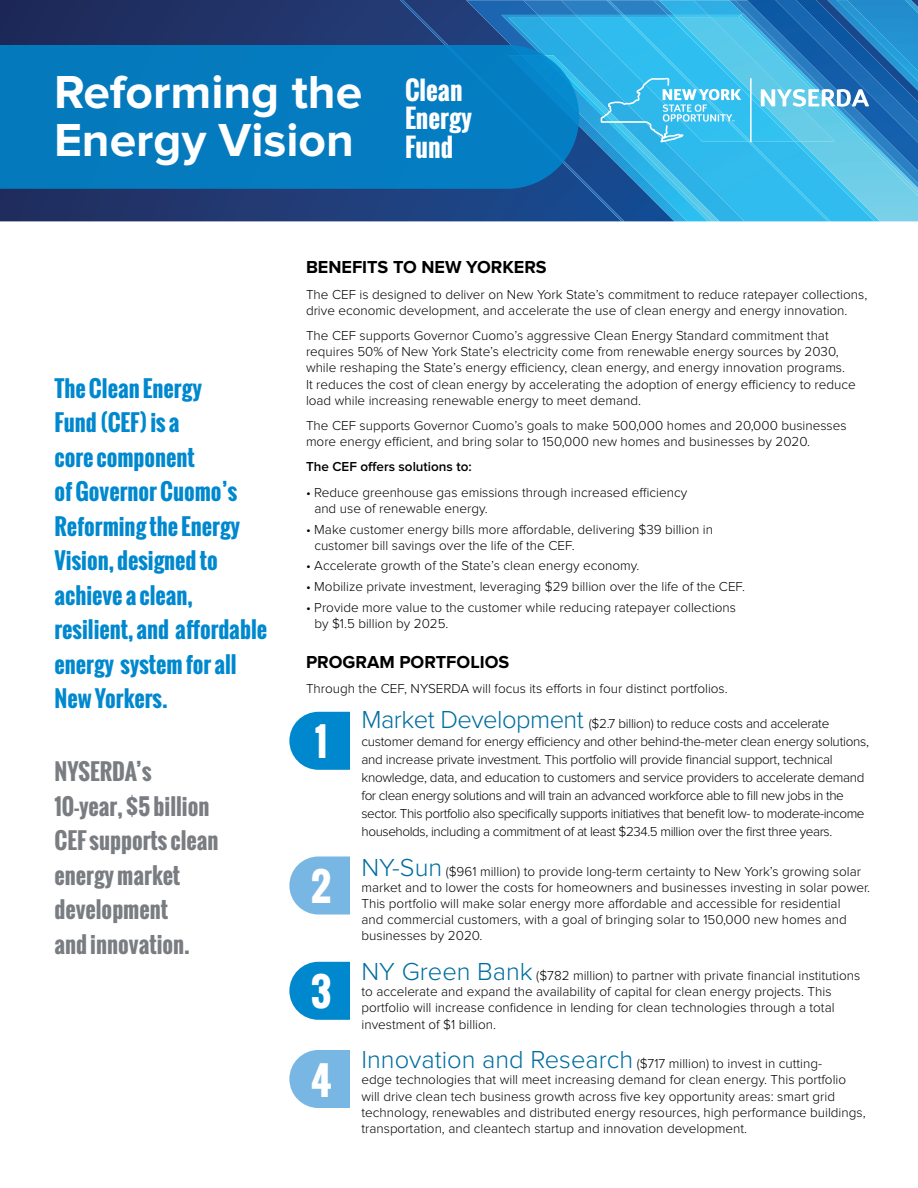
<style>
.page{position:relative;width:918px;height:1188px;background:#fff}
.page>*{position:absolute;margin:0;border:0;box-sizing:border-box;transform-origin:0 0}
.t1{font:700 48px/48px "Proxima Nova";color:#fff}
.t2{font:700 38.4px "Oswald";color:#fff}
.t3{font:700 25.5px/28.5px "Oswald";color:#fff}
.Call_Out{font:700 22.5px/34.5px "Oswald";color:#0088ce}
.Call_Out-2{font:700 22.5px/34.5px "Oswald";color:#797d82}
.t4{font:700 18px "Proxima Nova";color:#000}
.Body{font:300 13.5px/16.2px "Proxima Nova";color:#000}
.Body-2{font:300 13.5px/18px "Proxima Nova";letter-spacing:-.02em;color:#000}
.Body-3{font:600 13.5px "Proxima Nova";color:#000}
.s1{font-size:25.5px;color:#006e9f}
</style>
<div class="page">
<svg style="left:0;top:0;width:400px;height:221px;background:#203369"></svg>
<svg style="left:400px;top:0;width:108px;height:221px;background:#20417f"></svg>
<img style="left:742px;top:0;width:176px;height:13px">
<img style="left:708px;top:0;width:34px;height:15px">
<img style="left:578px;top:0;width:75px;height:15px">
<img style="left:653px;top:0;width:6px;height:15px">
<img style="left:659px;top:0;width:49px;height:15px">
<img style="left:607px;top:0;width:17px;height:15px">
<svg style="left:466px;top:0;width:112px;height:45px;background:#2676b5"></svg>
<img style="left:575px;top:15px;width:93px;height:3px">
<svg style="left:668px;top:15px;width:6px;height:3px"></svg>
<img style="left:674px;top:15px;width:37px;height:3px">
<svg style="left:621px;top:15px;width:6px;height:3px"></svg>
<svg style="left:508px;top:18px;width:33px;height:203px;background:#206aab"></svg>
<img style="left:720px;top:18px;width:198px;height:203px">
<div style="left:578px;top:18px;width:46px;height:37px;background:#30bcee"></div>
<img style="left:751px;top:18px;width:84px;height:123px">
<svg style="left:748px;top:141px;width:83px;height:80px;background:#36beed"></svg>
<img style="left:624px;top:18px;width:127px;height:123px">
<img style="left:546px;top:55px;width:174px;height:166px">
<svg style="left:761px;top:89px;width:108px;height:18px"></svg>
<hr style="left:750px;top:78px;width:2px;height:64px;background:#fff">
<svg style="left:601px;top:78px;width:140px;height:64px;background:#4ec4ee"></svg>
<div style="left:0;top:45px;width:579px;height:144px;background:#057bbf"></div>
<svg style="left:289px;top:712px;width:61px;height:58px;background:#1c95d3"></svg>
<svg style="left:289px;top:856px;width:61px;height:59px;background:#88bfe6"></svg>
<svg style="left:289px;top:962px;width:61px;height:58px;background:#1c95d3"></svg>
<svg style="left:289px;top:1050px;width:61px;height:58px;background:#86bde6"></svg>
<h1 class="t1" style="left:54px;top:70px;width:310px">Reforming the<br>Energy Vision</h1>
<h3 class="t3" style="left:405px;top:76px;width:68px">Clean<br>Energy<br>Fund</h3>
<p class="Call_Out" style="left:54px;top:371px;width:214px">The Clean Energy<br>Fund (CEF) is a<br>core component<br>of Governor Cuomo’s<br>Reforming the Energy<br>Vision, designed to achieve a clean, resilient, and affordable energy system for all<br>New Yorkers.</p>
<p class="Call_Out-2" style="left:54px;top:754px;width:166px">NYSERDA’s<br>10-year, $5 billion<br>CEF supports clean energy market development<br>and innovation.</p>
<h1 class="t4" style="left:306px;top:257px;width:242px">BENEFITS TO NEW YORKERS</h1>
<p class="Body" style="left:306px;top:286px;width:563px">The CEF is designed to deliver on New York State’s commitment to reduce ratepayer collections, drive economic development, and accelerate the use of clean energy and energy innovation.</p>
<p class="Body" style="left:306px;top:328px;width:551px">The CEF supports Governor Cuomo’s aggressive Clean Energy Standard commitment that requires 50% of New York State’s electricity come from renewable energy sources by 2030, while reshaping the State’s energy efficiency, clean energy, and energy innovation programs.<br>It reduces the cost of clean energy by accelerating the adoption of energy efficiency to reduce load while increasing renewable energy to meet demand.</p>
<p class="Body" style="left:306px;top:418px;width:542px">The CEF supports Governor Cuomo’s goals to make 500,000 homes and 20,000 businesses more energy efficient, and bring solar to 150,000 new homes and businesses by 2020.</p>
<p class="Body-3" style="left:306px;top:459px;width:167px">The CEF offers solutions to:</p>
<p class="Body" style="left:314px;top:484px;width:374px;text-indent:-8px">• Reduce greenhouse gas emissions through increased efficiency and use of renewable energy.</p>
<p class="Body" style="left:314px;top:521px;width:400px;text-indent:-8px">• Make customer energy bills more affordable, delivering $39 billion in customer bill savings over the life of the CEF.</p>
<p class="Body" style="left:306px;top:558px;width:335px">• Accelerate growth of the State’s clean energy economy.</p>
<p class="Body" style="left:306px;top:579px;width:441px">• Mobilize private investment, leveraging $29 billion over the life of the CEF.</p>
<p class="Body" style="left:314px;top:599px;width:423px;text-indent:-8px">• Provide more value to the customer while reducing ratepayer collections by $1.5 billion by 2025.</p>
<h1 class="t4" style="left:306px;top:651px;width:205px">PROGRAM PORTFOLIOS</h1>
<p class="Body" style="left:306px;top:680px;width:423px">Through the CEF, NYSERDA will focus its efforts in four distinct portfolios.</p>
<p class="Body-2" style="left:361px;top:715px;width:509px"><span class="s1">Market Development</span> ($2.7 billion) to reduce costs and accelerate customer demand for energy efficiency and other behind-the-meter clean energy solutions, and increase private investment. This portfolio will provide financial support, technical knowledge, data, and education to customers and service providers to accelerate demand for clean energy solutions and will train an advanced workforce able to fill new jobs in the sector. This portfolio also specifically supports initiatives that benefit low- to moderate-income households, including a commitment of at least $234.5 million over the first three years.</p>
<p class="Body" style="left:362px;top:863px;width:510px"><span class="s1">NY-Sun</span> ($961 million) to provide long-term certainty to New York’s growing solar market and to lower the costs for homeowners and businesses investing in solar power.<br>This portfolio will make solar energy more affordable and accessible for residential<br>and commercial customers, with a goal of bringing solar to 150,000 new homes and businesses by 2020.</p>
<p class="Body" style="left:362px;top:967px;width:500px"><span class="s1">NY Green Bank</span> ($782 million) to partner with private financial institutions to accelerate and expand the availability of capital for clean energy projects. This portfolio will increase confidence in lending for clean technologies through a total investment of $1 billion.</p>
<p class="Body" style="left:361px;top:1056px;width:506px"><span class="s1">Innovation and Research</span> ($717 million) to invest in cutting-<br>edge technologies that will meet increasing demand for clean energy. This portfolio will drive clean tech business growth across five key opportunity areas: smart grid technology, renewables and distributed energy resources, high performance buildings, transportation, and cleantech startup and innovation development.</p>
<h2 class="t2" style="left:315px;top:713px;width:14px">1</h2>
<h2 class="t2" style="left:311px;top:858px;width:22px">2</h2>
<h2 class="t2" style="left:311px;top:963px;width:22px">3</h2>
<h2 class="t2" style="left:311px;top:1051px;width:22px">4</h2>
</div>
